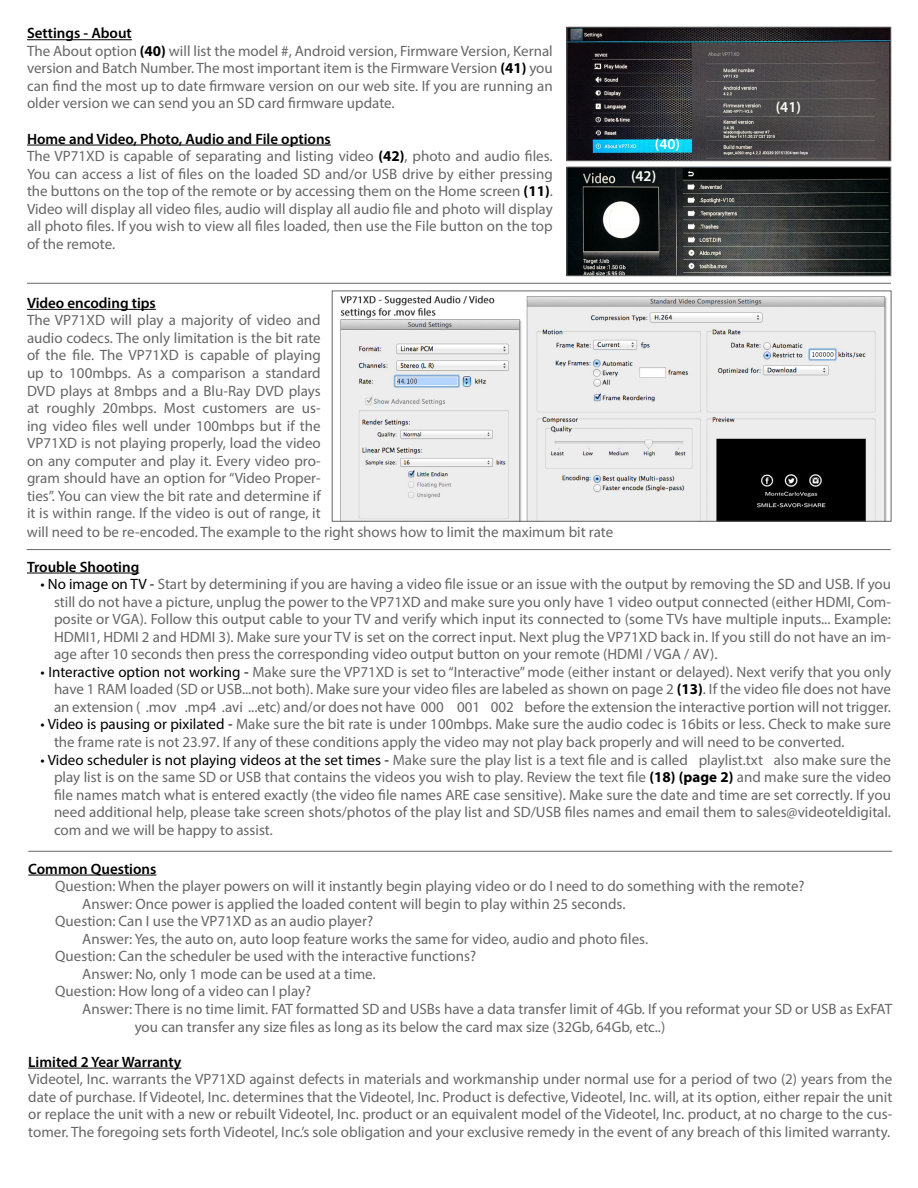
<style>
.page{position:relative;width:918px;height:1188px;background:#fff}
.page>*{position:absolute;margin:0;border:0;box-sizing:border-box;transform-origin:0 0}
.t1{font:15px/17.5px "Myriad Pro";color:#666;text-align:justify}
.t2{font:600 15px "Myriad Pro";color:#000}
.t3{font:600 15px "Myriad Pro";color:#fff}
.s1{font-weight:600;color:#000}
.s2{font-weight:700;color:#000}
.s3{color:#000}
</style>
<div class="page">
<hr style="left:27px;top:39px;width:105px;height:1px;background:#000">
<hr style="left:27px;top:145px;width:304px;height:1px;background:#000">
<img style="left:569px;top:29px;width:320px;height:130px">
<div style="left:567px;top:27px;width:324px;height:134px;border:1px solid #666"></div>
<img style="left:569px;top:169px;width:320px;height:105px">
<div style="left:567px;top:167px;width:324px;height:109px;border:1px solid #666"></div>
<hr style="left:27px;top:283px;width:864px;height:1px;background:#666">
<hr style="left:27px;top:309px;width:129px;height:1px;background:#000">
<img style="left:340px;top:295px;width:547px;height:225px">
<div style="left:332px;top:291px;width:559px;height:231px;border:1px solid #666"></div>
<hr style="left:27px;top:573px;width:112px;height:1px;background:#000">
<hr style="left:27px;top:549px;width:864px;height:1px;background:#666">
<hr style="left:28px;top:851px;width:864px;height:1px;background:#666">
<hr style="left:28px;top:875px;width:128px;height:1px;background:#000">
<hr style="left:28px;top:1068px;width:153px;height:1px;background:#000">
<p class="t1" style="left:27px;top:24px;width:527px;text-align:left"><span class="s1">Settings - About<br></span>The About option <span class="s2">(40)</span> will list the model #, Android version, Firmware Version, Kernal version and Batch Number. The most important item is the Firmware Version <span class="s2">(41)</span> you can find the most up to date firmware version on our web site. If you are running an older version we can send you an SD card firmware update.</p>
<p class="t1" style="left:27px;top:130px;width:527px;text-align:left"><span class="s1">Home and Video, Photo, Audio and File options<br></span>The VP71XD is capable of separating and listing video <span class="s2">(42)</span>, photo and audio files.<br>You can access a list of files on the loaded SD and/or USB drive by either pressing the buttons on the top of the remote or by accessing them on the Home screen <span class="s2">(11)</span>.<br>Video will display all video files, audio will display all audio file and photo will display all photo files. If you wish to view all files loaded, then use the File button on the top of the remote.</p>
<p class="t3" style="left:655px;top:135px;width:27px">(40)</p>
<p class="t3" style="left:631px;top:167px;width:27px">(42)</p>
<p class="t3" style="left:776px;top:97px;width:27px">(41)</p>
<p class="t2" style="left:27px;top:293px;width:130px">Video encoding tips</p>
<p class="t1" style="left:27px;top:311px;width:295px">The VP71XD will play a majority of video and audio codecs. The only limitation is the bit rate of the file. The VP71XD is capable of playing up to 100mbps. As a comparison a standard DVD plays at 8mbps and a Blu-Ray DVD plays at roughly 20mbps. Most customers are us&shy;ing video files well under 100mbps but if the VP71XD is not playing properly, load the video on any computer and play it. Every video pro&shy;gram should have an option for “Video Proper&shy;ties”. You can view the bit rate and determine if it is within range. If the video is out of range, it</p>
<p class="t2" style="left:27px;top:557px;width:114px">Trouble Shooting</p>
<p class="t1" style="left:54px;top:575px;width:839px;text-indent:-14px"><span class="s3">• No image on TV -</span> Start by determining if you are having a video file issue or an issue with the output by removing the SD and USB. If you still do not have a picture, unplug the power to the VP71XD and make sure you only have 1 video output connected (either HDMI, Com&shy;posite or VGA). Follow this output cable to your TV and verify which input its connected to (some TVs have multiple inputs... Example:<br>HDMI1, HDMI 2 and HDMI 3). Make sure your TV is set on the correct input. Next plug the VP71XD back in. If you still do not have an im&shy;age after 10 seconds then press the corresponding video output button on your remote (HDMI / VGA / AV).</p>
<p class="t1" style="left:54px;top:663px;width:839px;text-indent:-14px"><span class="s3">• Interactive option not working -</span> Make sure the VP71XD is set to “Interactive” mode (either instant or delayed). Next verify that you only have 1 RAM loaded (SD or USB...not both). Make sure your video files are labeled as shown on page 2 <span class="s2">(13)</span>. If the video file does not have an extension ( .mov .mp4 .avi ...etc) and/or does not have 000 001 002 before the extension the interactive portion will not trigger.</p>
<p class="t1" style="left:54px;top:715px;width:839px;text-indent:-14px"><span class="s3">• Video is pausing or pixilated -</span> Make sure the bit rate is under 100mbps. Make sure the audio codec is 16bits or less. Check to make sure the frame rate is not 23.97. If any of these conditions apply the video may not play back properly and will need to be converted.</p>
<p class="t1" style="left:54px;top:751px;width:839px;text-indent:-14px"><span class="s3">• Video scheduler is not playing videos at the set times -</span> Make sure the play list is a text file and is called playlist.txt also make sure the play list is on the same SD or USB that contains the videos you wish to play. Review the text file <span class="s2">(18) (page 2)</span> and make sure the video file names match what is entered exactly (the video file names ARE case sensitive). Make sure the date and time are set correctly. If you need additional help, please take screen shots/photos of the play list and SD/USB files names and email them to sales@videoteldigital. com and we will be happy to assist.</p>
<p class="t2" style="left:28px;top:859px;width:130px">Common Questions</p>
<p class="t1" style="left:55px;top:877px;width:751px">Question: When the player powers on will it instantly begin playing video or do I need to do something with the remote?</p>
<p class="t1" style="left:82px;top:895px;width:545px">Answer: Once power is applied the loaded content will begin to play within 25 seconds.</p>
<p class="t1" style="left:55px;top:912px;width:319px">Question: Can I use the VP71XD as an audio player?</p>
<p class="t1" style="left:82px;top:930px;width:567px">Answer: Yes, the auto on, auto loop feature works the same for video, audio and photo files.</p>
<p class="t1" style="left:55px;top:947px;width:423px">Question: Can the scheduler be used with the interactive functions?</p>
<p class="t1" style="left:82px;top:965px;width:295px">Answer: No, only 1 mode can be used at a time.</p>
<p class="t1" style="left:55px;top:982px;width:258px">Question: How long of a video can I play?</p>
<p class="t1" style="left:82px;top:1000px;width:811px">Answer: There is no time limit. FAT formatted SD and USBs have a data transfer limit of 4Gb. If you reformat your SD or USB as ExFAT</p>
<p class="t1" style="left:135px;top:1017px;width:532px">you can transfer any size files as long as its below the card max size (32Gb, 64Gb, etc..)</p>
<p class="t2" style="left:28px;top:1052px;width:155px">Limited 2 Year Warranty</p>
<p class="t1" style="left:28px;top:1070px;width:866px">Videotel, Inc. warrants the VP71XD against defects in materials and workmanship under normal use for a period of two (2) years from the date of purchase. If Videotel, Inc. determines that the Videotel, Inc. Product is defective, Videotel, Inc. will, at its option, either repair the unit or replace the unit with a new or rebuilt Videotel, Inc. product or an equivalent model of the Videotel, Inc. product, at no charge to the cus&shy;tomer. The foregoing sets forth Videotel, Inc.’s sole obligation and your exclusive remedy in the event of any breach of this limited warranty.</p>
<p class="t1" style="left:27px;top:523px;width:588px">will need to be re-encoded. The example to the right shows how to limit the maximum bit rate</p>
</div>
